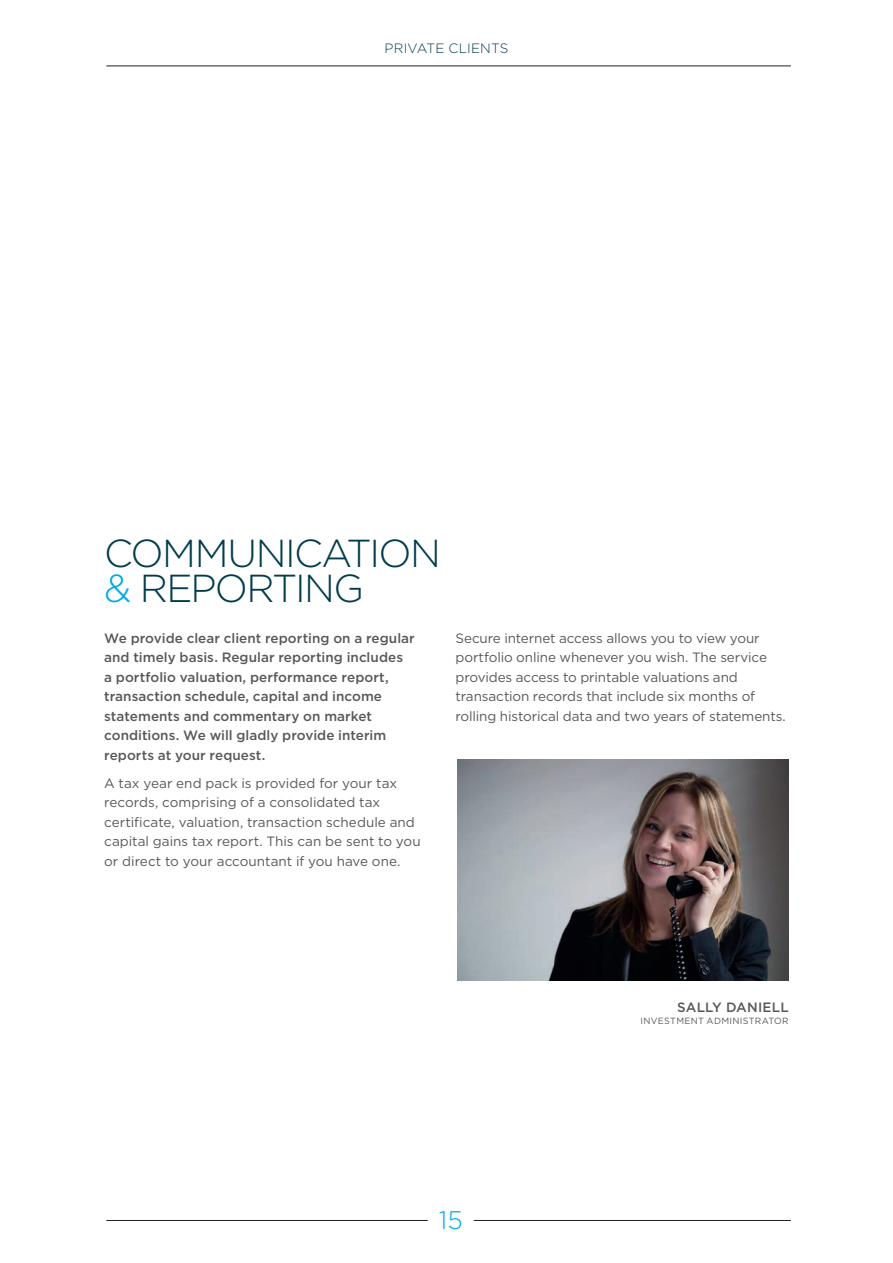
<style>
.page{position:relative;width:893px;height:1263px;background:#fff}
.page>*{position:absolute;margin:0;border:0;box-sizing:border-box;transform-origin:0 0}
.t1{font:300 39px/34.5px "Gotham";letter-spacing:-.04em;color:#003c4b}
.t2{font:300 25.5px "Gotham";color:#00abe7}
.t3{font:13.5px/19.5px "Gotham";letter-spacing:-.005em;color:#57585a}
.t4{font:500 13.5px/19.5px "Gotham";letter-spacing:.005em;color:#57585a}
.t5{font:300 13.5px "Gotham";letter-spacing:.01em;color:#003c4b}
.t6{font:9px "Gotham";letter-spacing:.03em;color:#57585a}
.s1{color:#00abe7}
</style>
<div class="page">
<hr style="left:107px;top:1220px;width:320px;height:1px;background:#231f20">
<hr style="left:474px;top:1220px;width:316px;height:1px;background:#231f20">
<hr style="left:107px;top:66px;width:683px;height:1px;background:#231f20">
<img style="left:457px;top:759px;width:332px;height:221px">
<p class="t5" style="left:385px;top:40px;width:125px">PRIVATE CLIENTS</p>
<h1 class="t1" style="left:104px;top:535px;width:338px">COMMUNICATION <span class="s1">&amp;</span> REPORTING</h1>
<p class="t4" style="left:104px;top:628px;width:312px">We provide clear client reporting on a regular and timely basis. Regular reporting includes<br>a portfolio valuation, performance report, transaction schedule, capital and income statements and commentary on market conditions. We will gladly provide interim reports at your request.</p>
<p class="t3" style="left:104px;top:773px;width:318px">A tax year end pack is provided for your tax records, comprising of a consolidated tax certificate, valuation, transaction schedule and capital gains tax report. This can be sent to you or direct to your accountant if you have one.</p>
<p class="t3" style="left:455px;top:628px;width:332px">Secure internet access allows you to view your portfolio online whenever you wish. The service provides access to printable valuations and transaction records that include six months of rolling historical data and two years of statements.</p>
<p class="t4" style="left:677px;top:997px;width:113px">SALLY DANIELL</p>
<p class="t6" style="left:640px;top:1015px;width:150px">INVESTMENT ADMINISTRATOR</p>
<h2 class="t2" style="left:439px;top:1203px;width:26px">15</h2>
</div>
